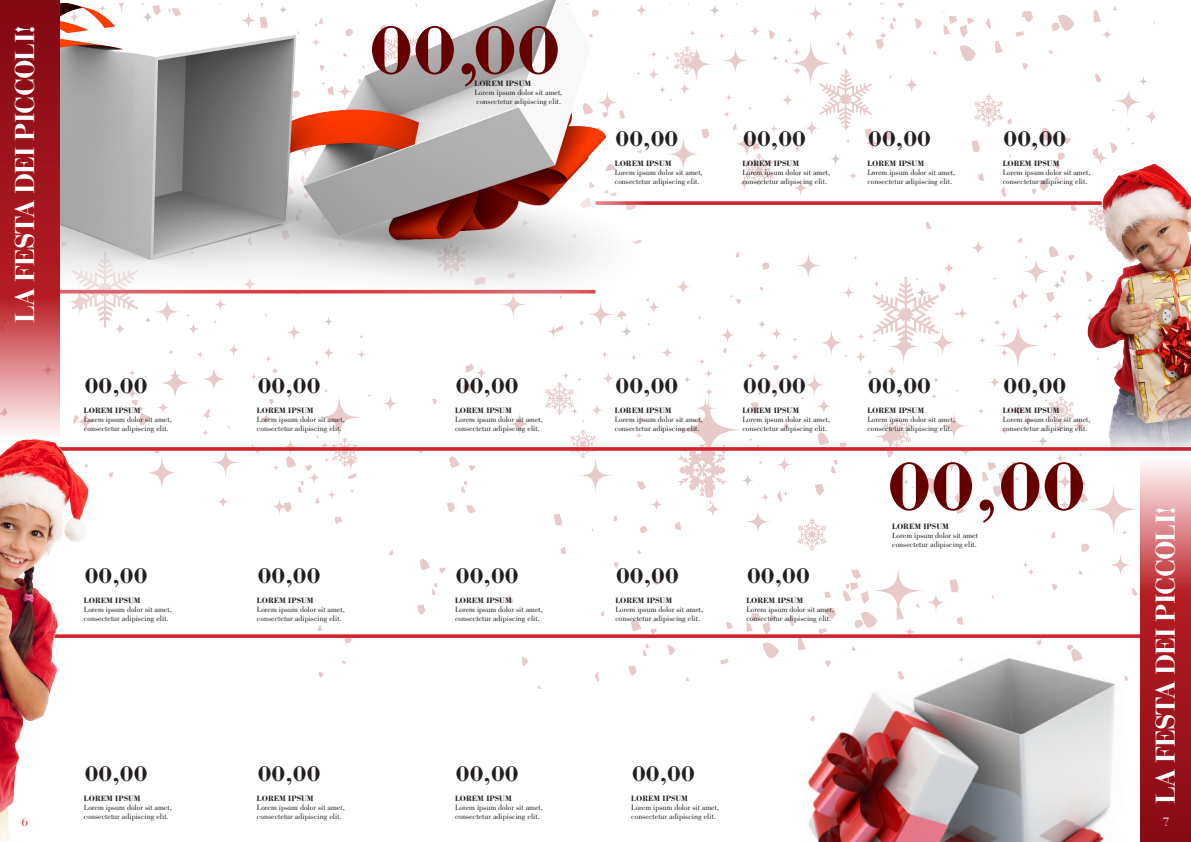
<style>
.page{position:relative;width:1191px;height:842px;background:#fff}
.page>*{position:absolute;margin:0;border:0;box-sizing:border-box;transform-origin:0 0}
.t1{font:700 71.4px "Bodoni Std";color:#600}
.t2{font:700 27px "Bauer Bodoni Std";letter-spacing:-.03em;color:#fff}
.t3{font:700 22.6px "Bodoni Std";color:#231f20}
.t4{font:12px "Bauer Bodoni Std";color:#d1232a}
.t5{font:12px "Bauer Bodoni Std";color:#fff}
.t6{font:8px/9px "Bodoni Std";color:#231f20}
.t7{font:700 8px "Bodoni Std";color:#231f20}
</style>
<div class="page">
<img style="left:59px;top:3px;width:1095px;height:686px">
<svg style="left:141px;top:634px;width:999px;height:4px;background:#d5373d"></svg>
<svg style="left:141px;top:447px;width:930px;height:4px;background:#d4373d"></svg>
<svg style="left:645px;top:201px;width:426px;height:4px;background:#d4373d"></svg>
<img style="left:59px;top:0;width:586px;height:330px">
<img style="left:798px;top:650px;width:329px;height:192px">
<img style="left:0;top:418px;width:141px;height:424px">
<img style="left:1071px;top:152px;width:120px;height:316px">
<svg style="left:1140px;top:452px;width:51px;height:390px;background:#b64248"></svg>
<svg style="left:0;top:0;width:59px;height:445px;background:#b13b42"></svg>
<p class="t2" style="left:8px;top:323px;width:300px;rotate:-90deg">LA FESTA DEI PICCOLI!</p>
<p class="t1" style="left:369px;top:5px;width:193px">00,00</p>
<p class="t7" style="left:474px;top:78px;width:58px">LOREM IPSUM</p>
<p class="t6" style="left:474px;top:88px;width:89px">Lorem ipsum dolor sit amet,</p>
<p class="t6" style="left:476px;top:97px;width:86px">consectetur adipiscing elit.</p>
<p class="t3" style="left:615px;top:125px;width:64px">00,00</p>
<p class="t7" style="left:615px;top:158px;width:58px">LOREM IPSUM</p>
<p class="t6" style="left:615px;top:168px;width:89px">Lorem ipsum dolor sit amet, consectetur adipiscing elit.</p>
<p class="t3" style="left:743px;top:125px;width:64px">00,00</p>
<p class="t7" style="left:742px;top:158px;width:58px">LOREM IPSUM</p>
<p class="t6" style="left:742px;top:168px;width:89px">Lorem ipsum dolor sit amet, consectetur adipiscing elit.</p>
<p class="t3" style="left:868px;top:125px;width:64px">00,00</p>
<p class="t7" style="left:867px;top:158px;width:58px">LOREM IPSUM</p>
<p class="t6" style="left:867px;top:168px;width:89px">Lorem ipsum dolor sit amet, consectetur adipiscing elit.</p>
<p class="t3" style="left:1003px;top:125px;width:64px">00,00</p>
<p class="t7" style="left:1002px;top:158px;width:58px">LOREM IPSUM</p>
<p class="t6" style="left:1002px;top:168px;width:89px">Lorem ipsum dolor sit amet, consectetur adipiscing elit.</p>
<p class="t3" style="left:85px;top:371px;width:64px">00,00</p>
<p class="t3" style="left:743px;top:371px;width:64px">00,00</p>
<p class="t3" style="left:258px;top:371px;width:64px">00,00</p>
<p class="t3" style="left:456px;top:371px;width:64px">00,00</p>
<p class="t3" style="left:868px;top:371px;width:64px">00,00</p>
<p class="t3" style="left:615px;top:371px;width:64px">00,00</p>
<p class="t3" style="left:1003px;top:371px;width:64px">00,00</p>
<p class="t7" style="left:84px;top:405px;width:58px">LOREM IPSUM</p>
<p class="t6" style="left:84px;top:415px;width:89px">Lorem ipsum dolor sit amet, consectetur adipiscing elit.</p>
<p class="t7" style="left:257px;top:405px;width:58px">LOREM IPSUM</p>
<p class="t6" style="left:257px;top:415px;width:89px">Lorem ipsum dolor sit amet, consectetur adipiscing elit.</p>
<p class="t7" style="left:455px;top:405px;width:58px">LOREM IPSUM</p>
<p class="t6" style="left:455px;top:415px;width:89px">Lorem ipsum dolor sit amet, consectetur adipiscing elit.</p>
<p class="t7" style="left:615px;top:405px;width:58px">LOREM IPSUM</p>
<p class="t6" style="left:615px;top:415px;width:89px">Lorem ipsum dolor sit amet, consectetur adipiscing elit.</p>
<p class="t7" style="left:742px;top:405px;width:58px">LOREM IPSUM</p>
<p class="t6" style="left:742px;top:415px;width:89px">Lorem ipsum dolor sit amet, consectetur adipiscing elit.</p>
<p class="t7" style="left:867px;top:405px;width:58px">LOREM IPSUM</p>
<p class="t6" style="left:867px;top:415px;width:89px">Lorem ipsum dolor sit amet, consectetur adipiscing elit.</p>
<p class="t7" style="left:1002px;top:405px;width:58px">LOREM IPSUM</p>
<p class="t6" style="left:1002px;top:415px;width:89px">Lorem ipsum dolor sit amet, consectetur adipiscing elit.</p>
<p class="t1" style="left:887px;top:441px;width:200px">00,00</p>
<p class="t7" style="left:892px;top:521px;width:58px">LOREM IPSUM</p>
<p class="t6" style="left:892px;top:531px;width:87px">Lorem ipsum dolor sit amet</p>
<p class="t6" style="left:892px;top:540px;width:86px">consectetur adipiscing elit.</p>
<p class="t2" style="left:1149px;top:804px;width:300px;rotate:-90deg">LA FESTA DEI PICCOLI!</p>
<p class="t3" style="left:85px;top:562px;width:64px">00,00</p>
<p class="t3" style="left:258px;top:562px;width:64px">00,00</p>
<p class="t3" style="left:456px;top:562px;width:64px">00,00</p>
<p class="t3" style="left:616px;top:562px;width:64px">00,00</p>
<p class="t3" style="left:747px;top:562px;width:64px">00,00</p>
<p class="t7" style="left:84px;top:596px;width:58px">LOREM IPSUM</p>
<p class="t6" style="left:84px;top:605px;width:89px">Lorem ipsum dolor sit amet, consectetur adipiscing elit.</p>
<p class="t7" style="left:257px;top:596px;width:58px">LOREM IPSUM</p>
<p class="t6" style="left:257px;top:605px;width:89px">Lorem ipsum dolor sit amet, consectetur adipiscing elit.</p>
<p class="t7" style="left:455px;top:596px;width:58px">LOREM IPSUM</p>
<p class="t6" style="left:455px;top:605px;width:89px">Lorem ipsum dolor sit amet, consectetur adipiscing elit.</p>
<p class="t7" style="left:615px;top:596px;width:58px">LOREM IPSUM</p>
<p class="t6" style="left:615px;top:605px;width:89px">Lorem ipsum dolor sit amet, consectetur adipiscing elit.</p>
<p class="t7" style="left:746px;top:596px;width:58px">LOREM IPSUM</p>
<p class="t6" style="left:746px;top:605px;width:89px">Lorem ipsum dolor sit amet, consectetur adipiscing elit.</p>
<p class="t3" style="left:85px;top:760px;width:64px">00,00</p>
<p class="t3" style="left:258px;top:760px;width:64px">00,00</p>
<p class="t3" style="left:456px;top:760px;width:64px">00,00</p>
<p class="t3" style="left:632px;top:760px;width:64px">00,00</p>
<p class="t7" style="left:84px;top:793px;width:58px">LOREM IPSUM</p>
<p class="t6" style="left:84px;top:803px;width:89px">Lorem ipsum dolor sit amet, consectetur adipiscing elit.</p>
<p class="t7" style="left:257px;top:793px;width:58px">LOREM IPSUM</p>
<p class="t6" style="left:257px;top:803px;width:89px">Lorem ipsum dolor sit amet, consectetur adipiscing elit.</p>
<p class="t7" style="left:455px;top:793px;width:58px">LOREM IPSUM</p>
<p class="t6" style="left:455px;top:803px;width:89px">Lorem ipsum dolor sit amet, consectetur adipiscing elit.</p>
<p class="t7" style="left:631px;top:793px;width:58px">LOREM IPSUM</p>
<p class="t6" style="left:631px;top:803px;width:89px">Lorem ipsum dolor sit amet, consectetur adipiscing elit.</p>
<h3 class="t4" style="left:21px;top:814px;width:8px">6</h3>
<h3 class="t5" style="left:1162px;top:814px;width:8px">7</h3>
</div>
